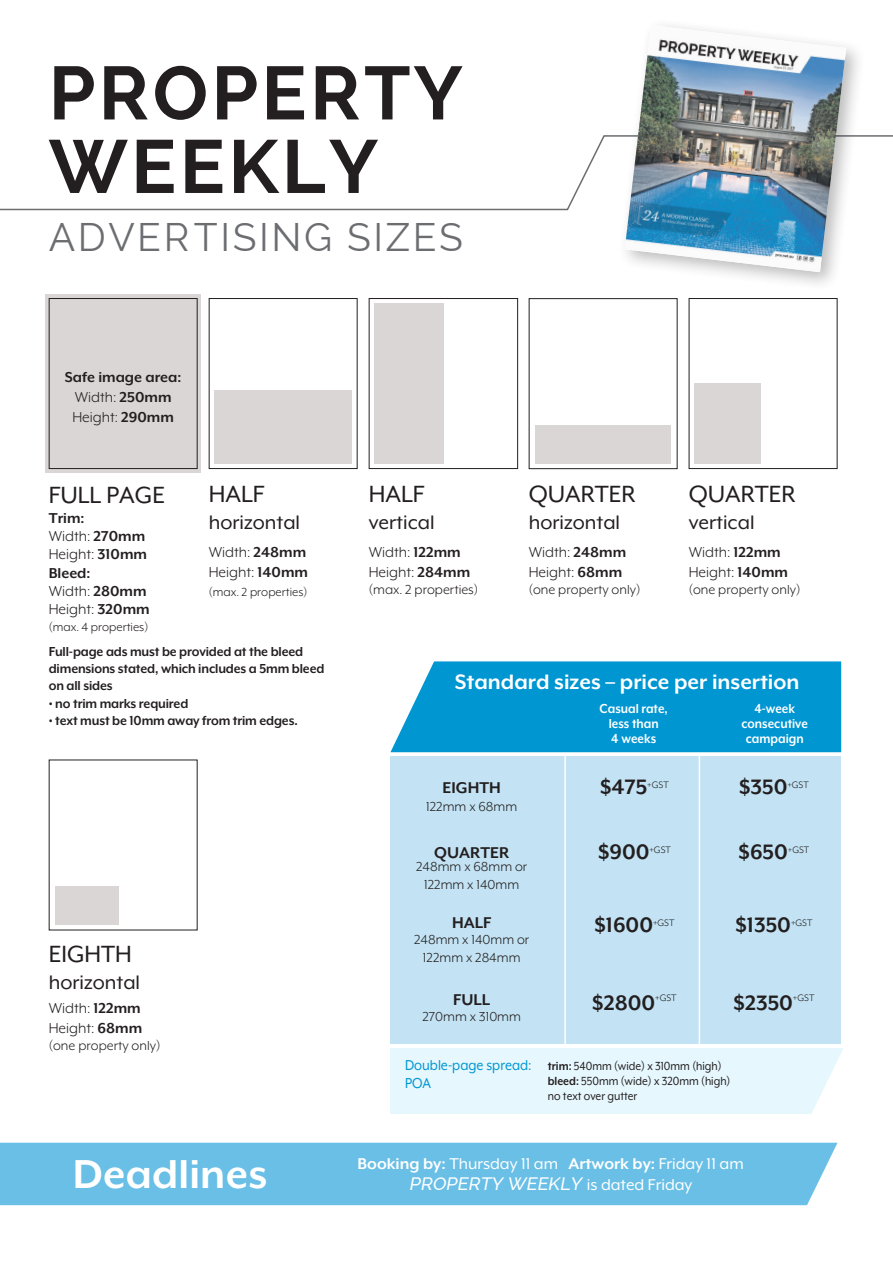
<style>
.page{position:relative;width:893px;height:1263px;background:#fff}
.page>*{position:absolute;margin:0;border:0;box-sizing:border-box;transform-origin:0 0}
.t1{font:700 75px/73.5px "Raleway";letter-spacing:.045em;color:#231f20}
.t2{font:700 46.5px "Mr Eaves XL Mod OT";letter-spacing:.005em;color:#fff}
.t3{font:39px "Raleway";letter-spacing:.065em;color:#6c6d70}
.t4{font:27px "Mr Eaves XL Mod OT";color:#231f20}
.t5{font:700 24px "Mr Eaves XL Mod OT";color:#231f20}
.t6{font:700 24px "Mr Eaves XL Mod OT";color:#fff}
.t7{font:22.5px "Mr Eaves XL Mod OT";color:#231f20}
.t8{font:18px "Mr Eaves XL Mod OT";color:#fff}
.t9{font:italic 500 18px "Raleway";color:#fff}
.t10{font:700 18px "Mr Eaves XL Mod OT";color:#231f20}
.t11{font:16.5px "Mr Eaves XL Mod OT";color:#231f20}
.t12{font:700 16.5px "Mr Eaves XL Mod OT";color:#231f20}
.t13{font:16.5px "Mr Eaves XL Mod OT";color:#0096d2;scale:.9 1}
.t14{font:700 15px/17.2px "Mr Eaves XL Mod OT";letter-spacing:-.01em;color:#231f20;scale:.95 1}
.t15{font:15px/18px "Mr Eaves XL Mod OT";color:#231f20;text-align:center}
.t16{font:700 15px "Mr Eaves XL Mod OT";color:#fff;scale:.9 1}
.t17{font:13.5px/15px "Mr Eaves XL Mod OT";color:#231f20;scale:.9 1}
.t18{font:13.5px "Mr Eaves XL Mod OT";color:#231f20}
.t19{font:10.8px "Mr Eaves XL Mod OT";color:#231f20}
.s1{font-weight:700}
.s2{font-size:16.5px;color:#0096d2}
.s3{font-family:"Mr Eaves XL Mod OT";font-weight:400;font-style:normal}
</style>
<div class="page">
<div style="left:45px;top:294px;width:156px;height:179px;background:#d9d6d5"></div>
<div style="left:209px;top:298px;width:149px;height:171px;border:1px solid #231f20"></div>
<div style="left:369px;top:298px;width:149px;height:171px;border:1px solid #231f20"></div>
<div style="left:529px;top:298px;width:148px;height:171px;border:1px solid #231f20"></div>
<div style="left:374px;top:304px;width:69px;height:160px;background:#d9d6d5"></div>
<div style="left:49px;top:298px;width:149px;height:171px;border:1px solid #231f20"></div>
<div style="left:689px;top:298px;width:148px;height:171px;border:1px solid #231f20"></div>
<div style="left:535px;top:425px;width:136px;height:39px;background:#d9d6d5"></div>
<div style="left:695px;top:383px;width:66px;height:81px;background:#d9d6d5"></div>
<div style="left:0;top:1143px;width:837px;height:62px;background:#69bfe6"></div>
<div style="left:214px;top:390px;width:138px;height:74px;background:#d9d6d5"></div>
<svg style="left:0;top:135px;width:893px;height:76px"></svg>
<div style="left:617px;top:18px;width:249px;height:274px;background:#231f20;opacity:.3"></div>
<img style="left:625px;top:25px;width:221px;height:247px">
<div style="left:55px;top:886px;width:63px;height:39px;background:#d9d6d5"></div>
<div style="left:390px;top:757px;width:451px;height:287px;background:#c3e3f4"></div>
<div style="left:390px;top:661px;width:451px;height:91px;background:#0096d2"></div>
<hr style="left:564px;top:754px;width:2px;height:292px;background:#fff">
<hr style="left:699px;top:754px;width:1px;height:291px;background:#fff">
<div style="left:390px;top:1048px;width:459px;height:66px;background:#e6f7fd"></div>
<svg style="left:812px;top:1048px;width:37px;height:66px"></svg>
<p class="t1" style="left:49px;top:57px;width:415px">PROPERTY<br>WEEKLY</p>
<p class="t3" style="left:49px;top:215px;width:416px">ADVERTISING SIZES</p>
<p class="t12" style="left:65px;top:369px;width:118px">Safe image area:</p>
<p class="t11" style="left:75px;top:389px;width:98px">Width: <span class="s1">250mm</span></p>
<p class="t11" style="left:72px;top:409px;width:103px">Height: <span class="s1">290mm</span></p>
<p class="t4" style="left:49px;top:481px;width:118px">FULL PAGE</p>
<p class="t12" style="left:49px;top:509px;width:37px">Trim:</p>
<p class="t11" style="left:49px;top:527px;width:98px">Width: <span class="s1">270mm</span></p>
<p class="t11" style="left:49px;top:545px;width:100px">Height: <span class="s1">310mm</span></p>
<p class="t12" style="left:49px;top:565px;width:43px">Bleed:</p>
<p class="t11" style="left:49px;top:583px;width:99px">Width: <span class="s1">280mm</span></p>
<p class="t11" style="left:49px;top:601px;width:102px">Height: <span class="s1">320mm</span></p>
<p class="t18" style="left:49px;top:620px;width:101px">(max. 4 properties)</p>
<p class="t4" style="left:209px;top:480px;width:57px">HALF</p>
<p class="t7" style="left:209px;top:510px;width:93px">horizontal</p>
<p class="t11" style="left:209px;top:544px;width:99px">Width: <span class="s1">248mm</span></p>
<p class="t11" style="left:209px;top:563px;width:101px">Height: <span class="s1">140mm</span></p>
<p class="t18" style="left:209px;top:585px;width:100px">(max. 2 properties)</p>
<p class="t14" style="left:49px;top:643px;width:292px">Full-page ads must be provided at the bleed dimensions stated, which includes a 5mm bleed on all sides</p>
<p class="t14" style="left:49px;top:695px;width:148px">• no trim marks required</p>
<p class="t14" style="left:49px;top:712px;width:264px">• text must be 10mm away from trim edges.</p>
<p class="t4" style="left:49px;top:940px;width:85px">EIGHTH</p>
<p class="t7" style="left:49px;top:971px;width:93px">horizontal</p>
<p class="t11" style="left:49px;top:1000px;width:94px">Width: <span class="s1">122mm</span></p>
<p class="t11" style="left:49px;top:1020px;width:95px">Height: <span class="s1">68mm</span></p>
<p class="t15" style="left:49px;top:1036px;width:113px">(one property only)</p>
<p class="t4" style="left:369px;top:480px;width:57px">HALF</p>
<p class="t7" style="left:369px;top:510px;width:67px">vertical</p>
<p class="t11" style="left:369px;top:544px;width:94px">Width: <span class="s1">122mm</span></p>
<p class="t11" style="left:369px;top:563px;width:103px">Height: <span class="s1">284mm</span></p>
<p class="t15" style="left:369px;top:580px;width:111px">(max. 2 properties)</p>
<p class="t4" style="left:529px;top:480px;width:108px">QUARTER</p>
<p class="t7" style="left:529px;top:511px;width:93px">horizontal</p>
<p class="t11" style="left:529px;top:544px;width:99px">Width: <span class="s1">248mm</span></p>
<p class="t11" style="left:529px;top:564px;width:95px">Height: <span class="s1">68mm</span></p>
<p class="t15" style="left:529px;top:580px;width:113px">(one property only)</p>
<p class="t4" style="left:689px;top:480px;width:108px">QUARTER</p>
<p class="t7" style="left:689px;top:510px;width:67px">vertical</p>
<p class="t11" style="left:689px;top:544px;width:94px">Width: <span class="s1">122mm</span></p>
<p class="t11" style="left:689px;top:563px;width:101px">Height: <span class="s1">140mm</span></p>
<p class="t15" style="left:689px;top:580px;width:113px">(one property only)</p>
<p class="t6" style="left:455px;top:669px;width:346px">Standard sizes – price per insertion</p>
<p class="t10" style="left:443px;top:779px;width:60px">EIGHTH</p>
<p class="t15" style="left:426px;top:797px;width:93px">122mm x 68mm</p>
<p class="t10" style="left:434px;top:843px;width:77px">QUARTER</p>
<p class="t15" style="left:416px;top:857px;width:113px">248mm x 68mm or<br>122mm x 140mm</p>
<p class="t10" style="left:452px;top:913px;width:41px">HALF</p>
<p class="t15" style="left:414px;top:930px;width:117px">248mm x 140mm or<br>122mm x 284mm</p>
<p class="t10" style="left:453px;top:991px;width:38px">FULL</p>
<p class="t15" style="left:422px;top:1008px;width:100px">270mm x 310mm</p>
<p class="t16" style="left:600px;top:701px;width:77px">Casual rate,</p>
<p class="t16" style="left:754px;top:701px;width:47px">4-week</p>
<p class="t16" style="left:609px;top:716px;width:57px">less than</p>
<p class="t16" style="left:742px;top:716px;width:75px">consecutive</p>
<p class="t16" style="left:611px;top:731px;width:51px">4 weeks</p>
<p class="t16" style="left:746px;top:731px;width:66px">campaign</p>
<p class="t5" style="left:600px;top:775px;width:49px">$475</p>
<p class="t19" style="left:647px;top:780px;width:23px">+GST</p>
<p class="t5" style="left:739px;top:775px;width:50px">$350</p>
<p class="t19" style="left:787px;top:780px;width:23px">+GST</p>
<p class="t5" style="left:598px;top:840px;width:53px">$900</p>
<p class="t19" style="left:649px;top:844px;width:23px">+GST</p>
<p class="t5" style="left:739px;top:840px;width:51px">$650</p>
<p class="t19" style="left:788px;top:844px;width:23px">+GST</p>
<p class="t5" style="left:594px;top:913px;width:60px">$1600</p>
<p class="t19" style="left:653px;top:918px;width:23px">+GST</p>
<p class="t5" style="left:735px;top:913px;width:57px">$1350</p>
<p class="t19" style="left:791px;top:918px;width:23px">+GST</p>
<p class="t5" style="left:592px;top:991px;width:64px">$2800</p>
<p class="t19" style="left:655px;top:992px;width:23px">+GST</p>
<p class="t5" style="left:734px;top:991px;width:61px">$2350</p>
<p class="t19" style="left:793px;top:992px;width:23px">+GST</p>
<p class="t17" style="left:548px;top:1059px;width:204px;text-indent:-143px"><span class="s2">Double-page spread:</span> <span class="s1">trim:</span> 540mm (wide) x 310mm (high) <span class="s1">bleed:</span> 550mm (wide) x 320mm (high) no text over gutter</p>
<p class="t13" style="left:405px;top:1075px;width:30px">POA</p>
<p class="t2" style="left:73px;top:1151px;width:196px">Deadlines</p>
<p class="t8" style="left:358px;top:1154px;width:388px"><span class="s1">Booking by:</span> Thursday 11 am <span class="s1">Artwork by:</span> Friday 11 am</p>
<p class="t9" style="left:409px;top:1173px;width:285px">PROPERTY WEEKLY <span class="s3">i s d a t e d F r i d a y</span></p>
</div>
